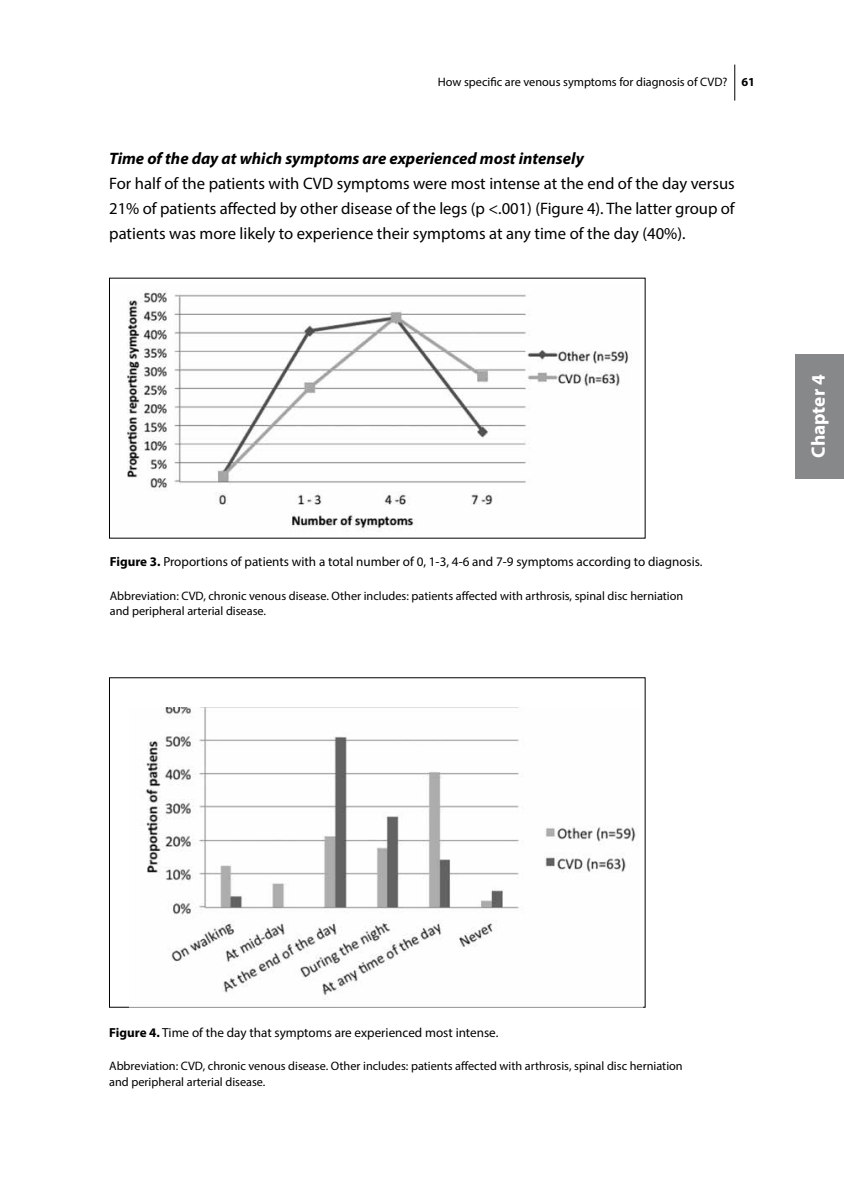
<style>
.page{position:relative;width:844px;height:1191px;background:#fff}
.page>*{position:absolute;margin:0;border:0;box-sizing:border-box;transform-origin:0 0}
.t1{font:700 19.25px "Myriad Pro";color:#fff}
.t2{font:16.62px/24.8px "Myriad Pro";color:#000;text-align:justify}
.t3{font:italic 700 16.62px "Myriad Pro";color:#000}
.t4{font:13.12px "Myriad Pro";color:#000}
.t5{font:12.25px/15.8px "Myriad Pro";color:#000}
.s1{font-weight:700}
</style>
<div class="page">
<hr style="left:734px;top:65px;width:1px;height:36px;background:#000">
<div style="left:795px;top:354px;width:48px;height:124px;background:#87888a"></div>
<svg style="left:109px;top:278px;width:536px;height:260px"></svg>
<img style="left:129px;top:707px;width:513px;height:301px">
<p class="t5" style="left:438px;top:74px;width:318px">How specific are venous symptoms for diagnosis of CVD? <span class="s1">61</span></p>
<h2 class="t3" style="left:109px;top:147px;width:476px">Time of the day at which symptoms are experienced most intensely</h2>
<p class="t2" style="left:109px;top:171px;width:627px">For half of the patients with CVD symptoms were most intense at the end of the day versus 21% of patients affected by other disease of the legs (p &lt;.001) (Figure 4). The latter group of patients was more likely to experience their symptoms at any time of the day (40%).</p>
<p class="t4" style="left:110px;top:554px;width:594px"><span class="s1">Figure 3.</span> Proportions of patients with a total number of 0, 1-3, 4-6 and 7-9 symptoms according to diagnosis.</p>
<p class="t5" style="left:110px;top:587px;width:575px">Abbreviation: CVD, chronic venous disease. Other includes: patients affected with arthrosis, spinal disc herniation and peripheral arterial disease.</p>
<h1 class="t1" style="left:805px;top:458px;width:85px;rotate:-90deg">Chapter 4</h1>
<p class="t4" style="left:109px;top:1024px;width:390px"><span class="s1">Figure 4.</span> Time of the day that symptoms are experienced most intense.</p>
<p class="t5" style="left:109px;top:1058px;width:575px">Abbreviation: CVD, chronic venous disease. Other includes: patients affected with arthrosis, spinal disc herniation and peripheral arterial disease.</p>
</div>
